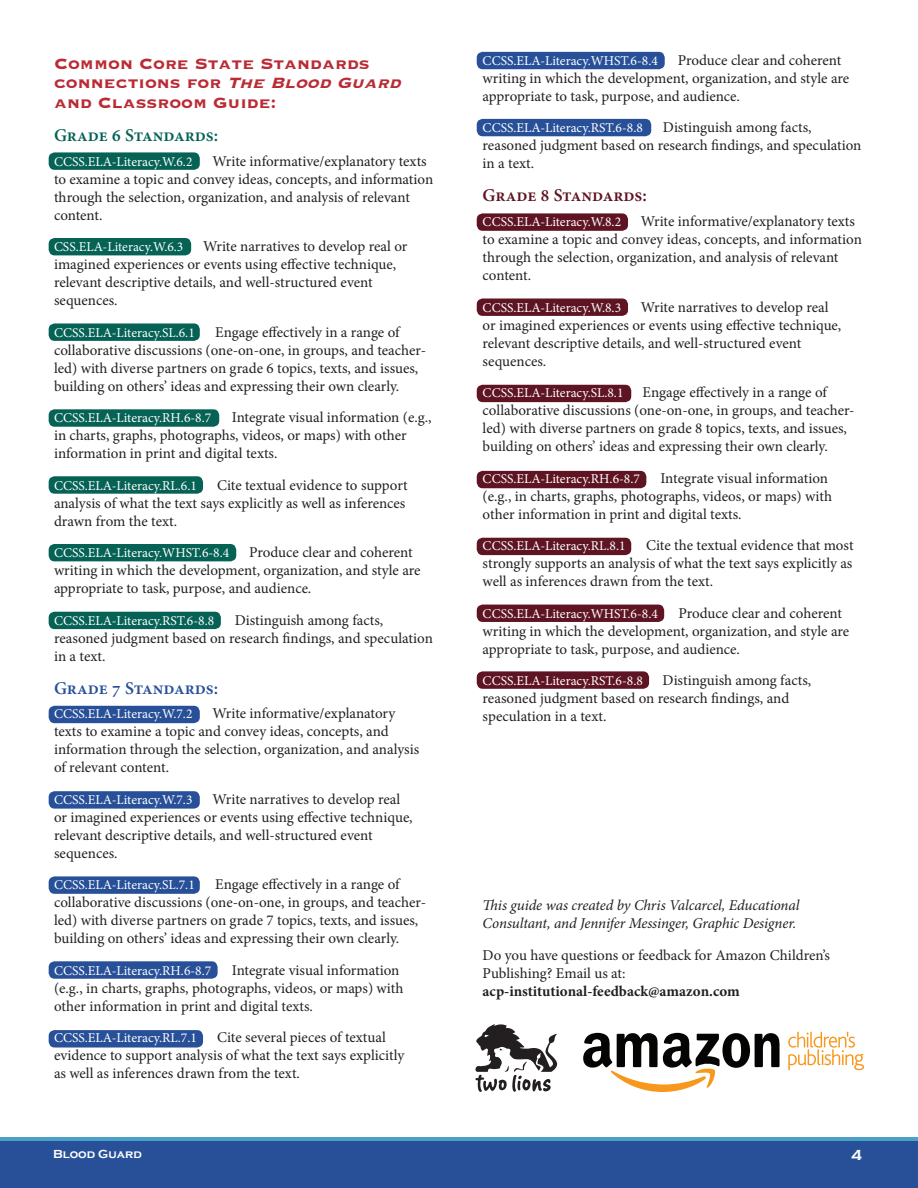
<style>
.page{position:relative;width:918px;height:1188px;background:#fff}
.page>*{position:absolute;margin:0;border:0;box-sizing:border-box;transform-origin:0 0}
.subtitles{font:700 19.5px/19.5px "Copperplate";color:#ba2b35}
.sub_subtitles{font:600 18px "Minion Pro";color:#056255}
.sub_subtitles-2{font:600 18px "Minion Pro";color:#285099}
.sub_subtitles-3{font:600 18px "Minion Pro";color:#5e1422}
.ref_numb_copy{font:15px/18px "Minion Pro";color:#231f20}
.Body_Y{font:15px/18px "Minion Pro";letter-spacing:-.005em;color:#231f20}
.Body_Y-2{font:italic 15px/18px "Minion Pro";letter-spacing:-.01em;color:#231f20}
.t1{font:700 15px "Copperplate Gothic";color:#fff}
.ref_numb_copy-2{font:13.5px "Minion Pro";color:#fff}
.t2{font:700 12px "Copperplate Gothic";color:#fff}
.s1{font-style:italic}
.s2{font-weight:700}
</style>
<div class="page">
<svg style="left:0;top:1137px;width:918px;height:5px;background:#4490bf"></svg>
<div style="left:0;top:1142px;width:918px;height:46px;background:#285099"></div>
<div style="left:477px;top:119px;width:174px;height:17px;background:#285099;border-radius:6px"></div>
<div style="left:477px;top:385px;width:154px;height:17px;background:#5e1422;border-radius:6px"></div>
<div style="left:477px;top:471px;width:169px;height:17px;background:#5e1422;border-radius:6px"></div>
<div style="left:477px;top:538px;width:154px;height:17px;background:#5e1422;border-radius:6px"></div>
<div style="left:477px;top:605px;width:187px;height:17px;background:#5e1422;border-radius:6px"></div>
<div style="left:477px;top:671px;width:172px;height:18px;background:#5e1422;border-radius:6px"></div>
<div style="left:477px;top:52px;width:188px;height:17px;background:#285099;border-radius:6px"></div>
<div style="left:477px;top:213px;width:151px;height:18px;background:#5e1422;border-radius:6px"></div>
<div style="left:477px;top:298px;width:151px;height:18px;background:#5e1422;border-radius:6px"></div>
<div style="left:49px;top:791px;width:151px;height:18px;background:#285099;border-radius:6px"></div>
<div style="left:49px;top:876px;width:151px;height:18px;background:#285099;border-radius:6px"></div>
<div style="left:49px;top:961px;width:169px;height:18px;background:#285099;border-radius:6px"></div>
<div style="left:49px;top:1030px;width:154px;height:18px;background:#285099;border-radius:6px"></div>
<div style="left:49px;top:152px;width:151px;height:18px;background:#056255;border-radius:6px"></div>
<div style="left:49px;top:238px;width:142px;height:17px;background:#056255;border-radius:6px"></div>
<div style="left:49px;top:323px;width:151px;height:18px;background:#056255;border-radius:6px"></div>
<div style="left:49px;top:409px;width:170px;height:18px;background:#056255;border-radius:6px"></div>
<div style="left:49px;top:476px;width:154px;height:18px;background:#056255;border-radius:6px"></div>
<div style="left:49px;top:544px;width:187px;height:17px;background:#056255;border-radius:6px"></div>
<div style="left:49px;top:612px;width:172px;height:17px;background:#056255;border-radius:6px"></div>
<div style="left:49px;top:706px;width:151px;height:17px;background:#285099;border-radius:6px"></div>
<svg style="left:583px;top:1033px;width:197px;height:59px"></svg>
<svg style="left:788px;top:1032px;width:76px;height:38px"></svg>
<svg style="left:475px;top:1024px;width:82px;height:68px"></svg>
<p class="subtitles" style="left:54px;top:53px;width:354px">Common Core State Standards connections for <span class="s1">The Blood Guard </span>and Classroom Guide:</p>
<p class="sub_subtitles" style="left:54px;top:123px;width:166px">Grade 6 Standards:</p>
<p class="ref_numb_copy-2" style="left:54px;top:152px;width:140px">CCSS.ELA-Literacy.W.6.2</p>
<p class="ref_numb_copy" style="left:54px;top:152px;width:381px;text-indent:159px">Write informative/explanatory texts to examine a topic and convey ideas, concepts, and information through the selection, organization, and analysis of relevant content.</p>
<p class="ref_numb_copy-2" style="left:54px;top:238px;width:131px">CSS.ELA-Literacy.W.6.3</p>
<p class="ref_numb_copy" style="left:54px;top:237px;width:355px;text-indent:149px">Write narratives to develop real or imagined experiences or events using effective technique, relevant descriptive details, and well-structured event sequences.</p>
<p class="ref_numb_copy-2" style="left:54px;top:323px;width:142px">CCSS.ELA-Literacy.SL.6.1</p>
<p class="ref_numb_copy" style="left:54px;top:323px;width:374px;text-indent:161px">Engage effectively in a range of collaborative discussions (one-on-one, in groups, and teacher&shy;led) with diverse partners on grade 6 topics, texts, and issues, building on others’ ideas and expressing their own clearly.</p>
<p class="ref_numb_copy-2" style="left:54px;top:409px;width:159px">CCSS.ELA-Literacy.RH.6-8.7</p>
<p class="ref_numb_copy" style="left:54px;top:408px;width:379px;text-indent:178px">Integrate visual information (e.g., in charts, graphs, photographs, videos, or maps) with other information in print and digital texts.</p>
<p class="ref_numb_copy-2" style="left:54px;top:476px;width:145px">CCSS.ELA-Literacy.RL.6.1</p>
<p class="ref_numb_copy" style="left:54px;top:476px;width:354px;text-align:justify;text-indent:163px">Cite textual evidence to support analysis of what the text says explicitly as well as inferences drawn from the text.</p>
<p class="ref_numb_copy-2" style="left:54px;top:544px;width:177px">CCSS.ELA-Literacy.WHST.6-8.4</p>
<p class="ref_numb_copy" style="left:54px;top:543px;width:368px;text-indent:195px">Produce clear and coherent writing in which the development, organization, and style are appropriate to task, purpose, and audience.</p>
<p class="ref_numb_copy-2" style="left:54px;top:611px;width:162px">CCSS.ELA-Literacy.RST.6-8.8</p>
<p class="ref_numb_copy" style="left:54px;top:611px;width:380px;text-indent:181px">Distinguish among facts, reasoned judgment based on research findings, and speculation in a text.</p>
<p class="sub_subtitles-2" style="left:54px;top:676px;width:166px">Grade 7 Standards:</p>
<p class="ref_numb_copy-2" style="left:54px;top:705px;width:140px">CCSS.ELA-Literacy.W.7.2</p>
<p class="ref_numb_copy" style="left:54px;top:705px;width:367px;text-indent:159px">Write informative/explanatory texts to examine a topic and convey ideas, concepts, and information through the selection, organization, and analysis of relevant content.</p>
<p class="ref_numb_copy-2" style="left:54px;top:791px;width:140px">CCSS.ELA-Literacy.W.7.3</p>
<p class="ref_numb_copy" style="left:54px;top:790px;width:360px;text-indent:159px">Write narratives to develop real or imagined experiences or events using effective technique, relevant descriptive details, and well-structured event sequences.</p>
<p class="ref_numb_copy-2" style="left:54px;top:876px;width:142px">CCSS.ELA-Literacy.SL.7.1</p>
<p class="ref_numb_copy" style="left:54px;top:876px;width:374px;text-indent:161px">Engage effectively in a range of collaborative discussions (one-on-one, in groups, and teacher&shy;led) with diverse partners on grade 7 topics, texts, and issues, building on others’ ideas and expressing their own clearly.</p>
<p class="ref_numb_copy-2" style="left:54px;top:962px;width:159px">CCSS.ELA-Literacy.RH.6-8.7</p>
<p class="ref_numb_copy" style="left:54px;top:961px;width:351px;text-indent:178px">Integrate visual information (e.g., in charts, graphs, photographs, videos, or maps) with other information in print and digital texts.</p>
<p class="ref_numb_copy-2" style="left:54px;top:1029px;width:145px">CCSS.ELA-Literacy.RL.7.1</p>
<p class="ref_numb_copy" style="left:54px;top:1029px;width:352px;text-indent:163px">Cite several pieces of textual evidence to support analysis of what the text says explicitly as well as inferences drawn from the text.</p>
<p class="ref_numb_copy" style="left:483px;top:51px;width:368px;text-indent:195px">Produce clear and coherent writing in which the development, organization, and style are appropriate to task, purpose, and audience.</p>
<p class="ref_numb_copy-2" style="left:483px;top:119px;width:162px">CCSS.ELA-Literacy.RST.6-8.8</p>
<p class="ref_numb_copy-2" style="left:483px;top:52px;width:177px">CCSS.ELA-Literacy.WHST.6-8.4</p>
<p class="ref_numb_copy" style="left:483px;top:119px;width:380px;text-indent:180px">Distinguish among facts, reasoned judgment based on research findings, and speculation in a text.</p>
<p class="sub_subtitles-3" style="left:483px;top:183px;width:166px">Grade 8 Standards:</p>
<p class="ref_numb_copy-2" style="left:483px;top:213px;width:140px">CCSS.ELA-Literacy.W.8.2</p>
<p class="ref_numb_copy" style="left:483px;top:212px;width:381px;text-indent:158px">Write informative/explanatory texts to examine a topic and convey ideas, concepts, and information through the selection, organization, and analysis of relevant content.</p>
<p class="ref_numb_copy-2" style="left:483px;top:298px;width:140px">CCSS.ELA-Literacy.W.8.3</p>
<p class="ref_numb_copy" style="left:483px;top:298px;width:360px;text-indent:158px">Write narratives to develop real or imagined experiences or events using effective technique, relevant descriptive details, and well-structured event sequences.</p>
<p class="ref_numb_copy-2" style="left:483px;top:384px;width:142px">CCSS.ELA-Literacy.SL.8.1</p>
<p class="ref_numb_copy" style="left:483px;top:383px;width:374px;text-indent:160px">Engage effectively in a range of collaborative discussions (one-on-one, in groups, and teacher&shy;led) with diverse partners on grade 8 topics, texts, and issues, building on others’ ideas and expressing their own clearly.</p>
<p class="ref_numb_copy-2" style="left:483px;top:469px;width:159px">CCSS.ELA-Literacy.RH.6-8.7</p>
<p class="ref_numb_copy" style="left:483px;top:469px;width:351px;text-indent:178px">Integrate visual information (e.g., in charts, graphs, photographs, videos, or maps) with other information in print and digital texts.</p>
<p class="ref_numb_copy-2" style="left:483px;top:537px;width:145px">CCSS.ELA-Literacy.RL.8.1</p>
<p class="ref_numb_copy" style="left:483px;top:536px;width:371px;text-align:justify;text-indent:163px">Cite the textual evidence that most strongly supports an analysis of what the text says explicitly as well as inferences drawn from the text.</p>
<p class="ref_numb_copy-2" style="left:483px;top:604px;width:177px">CCSS.ELA-Literacy.WHST.6-8.4</p>
<p class="ref_numb_copy" style="left:483px;top:604px;width:368px;text-indent:196px">Produce clear and coherent writing in which the development, organization, and style are appropriate to task, purpose, and audience.</p>
<p class="ref_numb_copy-2" style="left:483px;top:672px;width:162px">CCSS.ELA-Literacy.RST.6-8.8</p>
<p class="ref_numb_copy" style="left:483px;top:671px;width:330px;text-indent:180px">Distinguish among facts, reasoned judgment based on research findings, and speculation in a text.</p>
<p class="Body_Y-2" style="left:483px;top:896px;width:318px">This guide was created by Chris Valcarcel, Educational<br>Consultant, and Jennifer Messinger, Graphic Designer.</p>
<p class="Body_Y" style="left:483px;top:946px;width:349px">Do you have questions or feedback for Amazon Children’s<br>Publishing? Email us at: <span class="s2">acp-institutional-feedback@amazon.com</span></p>
<p class="t2" style="left:53px;top:1147px;width:90px">Blood Guard</p>
<p class="t1" style="left:851px;top:1147px;width:12px">4</p>
</div>
